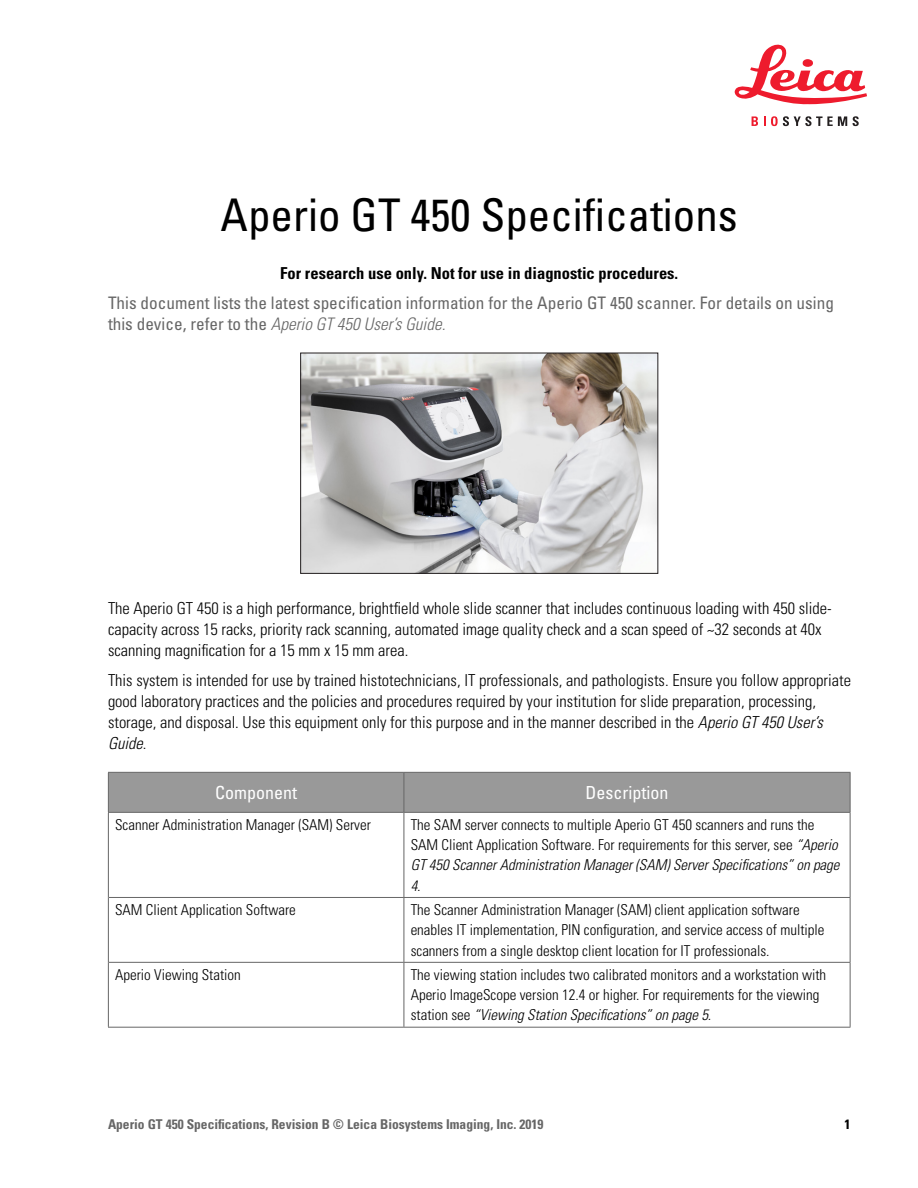
<style>
.page{position:relative;width:918px;height:1188px;background:#fff}
.page>*{position:absolute;margin:0;border:0;box-sizing:border-box;transform-origin:0 0}
.Document_Title{font:condensed 45px "Univers LT Std";color:#000}
.Table_heading_12pt_w{font:condensed 18px "Univers LT Std";color:#fff}
.Chapter_Summary{font:condensed 17.25px/21px "Univers LT Std";color:#666}
.Body{font:300 condensed 16.5px/21px "Univers LT Std";color:#000}
.Body_bold{font:700 condensed 16.5px "Univers LT Std";color:#000}
.Table_cell_10pt_spac{font:300 condensed 15px/20.2px "Univers LT Std";color:#000}
.t1{font:700 condensed 13.5px "Univers LT Std";color:#666}
.t2{font:700 condensed 13.5px "Univers LT Std";color:#000}
.s1{font-weight:300;font-style:italic}
.s2{font-style:italic}
</style>
<div class="page">
<img style="left:302px;top:355px;width:354px;height:217px">
<div style="left:300px;top:353px;width:358px;height:221px;border:1px solid #231f20"></div>
<div style="left:109px;top:773px;width:741px;height:39px;background:#999"></div>
<svg style="left:109px;top:813px;width:741px;height:214px"></svg>
<hr style="left:108px;top:772px;width:296px;height:1px;background:#666">
<hr style="left:108px;top:773px;width:1px;height:39px;background:#666">
<hr style="left:108px;top:812px;width:296px;height:1px;background:#666">
<hr style="left:108px;top:813px;width:1px;height:84px;background:#666">
<hr style="left:108px;top:897px;width:1px;height:65px;background:#666">
<hr style="left:108px;top:962px;width:1px;height:65px;background:#666">
<hr style="left:109px;top:897px;width:295px;height:1px;background:#666">
<hr style="left:109px;top:962px;width:295px;height:1px;background:#666">
<hr style="left:108px;top:1027px;width:296px;height:1px;background:#666">
<hr style="left:404px;top:772px;width:446px;height:1px;background:#666">
<hr style="left:404px;top:773px;width:1px;height:39px;background:#666">
<hr style="left:404px;top:812px;width:446px;height:1px;background:#666">
<hr style="left:850px;top:773px;width:1px;height:39px;background:#666">
<hr style="left:404px;top:813px;width:1px;height:84px;background:#666">
<hr style="left:850px;top:813px;width:1px;height:84px;background:#666">
<hr style="left:404px;top:897px;width:446px;height:1px;background:#666">
<hr style="left:404px;top:898px;width:1px;height:64px;background:#666">
<hr style="left:850px;top:898px;width:1px;height:64px;background:#666">
<hr style="left:404px;top:962px;width:446px;height:1px;background:#666">
<hr style="left:404px;top:963px;width:1px;height:64px;background:#666">
<hr style="left:850px;top:963px;width:1px;height:64px;background:#666">
<hr style="left:404px;top:1027px;width:446px;height:1px;background:#666">
<svg style="left:735px;top:45px;width:132px;height:60px"></svg>
<svg style="left:752px;top:116px;width:6px;height:10px"></svg>
<svg style="left:764px;top:116px;width:95px;height:10px"></svg>
<p class="Document_Title" style="left:221px;top:186px;width:519px">Aperio GT 450 Specifications</p>
<p class="Body_bold" style="left:280px;top:263px;width:400px">For research use only. Not for use in diagnostic procedures.</p>
<p class="Chapter_Summary" style="left:108px;top:292px;width:727px">This document lists the latest specification information for the Aperio GT 450 scanner. For details on using this device, refer to the <span class="s1">Aperio GT 450 User’s Guide.</span></p>
<p class="Body" style="left:108px;top:598px;width:725px">The Aperio GT 450 is a high performance, brightfield whole slide scanner that includes continuous loading with 450 slide&shy;capacity across 15 racks, priority rack scanning, automated image quality check and a scan speed of ~32 seconds at 40x scanning magnification for a 15 mm x 15 mm area.</p>
<p class="Body" style="left:108px;top:670px;width:744px">This system is intended for use by trained histotechnicians, IT professionals, and pathologists. Ensure you follow appropriate good laboratory practices and the policies and procedures required by your institution for slide preparation, processing, storage, and disposal. Use this equipment only for this purpose and in the manner described in the <span class="s2">Aperio GT 450 User’s Guide</span>.</p>
<p class="Table_heading_12pt_w" style="left:215px;top:781px;width:84px">Component</p>
<p class="Table_heading_12pt_w" style="left:586px;top:781px;width:84px">Description</p>
<p class="Table_cell_10pt_spac" style="left:115px;top:815px;width:257px">Scanner Administration Manager (SAM) Server</p>
<p class="Table_cell_10pt_spac" style="left:411px;top:815px;width:430px">The SAM server connects to multiple Aperio GT 450 scanners and runs the SAM Client Application Software. For requirements for this server, see <span class="s2">“Aperio GT 450 Scanner Administration Manager (SAM) Server Specifications” on page 4.</span></p>
<p class="Table_cell_10pt_spac" style="left:115px;top:900px;width:182px">SAM Client Application Software</p>
<p class="Table_cell_10pt_spac" style="left:411px;top:900px;width:415px">The Scanner Administration Manager (SAM) client application software enables IT implementation, PIN configuration, and service access of multiple scanners from a single desktop client location for IT professionals.</p>
<p class="Table_cell_10pt_spac" style="left:115px;top:965px;width:127px">Aperio Viewing Station</p>
<p class="Table_cell_10pt_spac" style="left:411px;top:965px;width:417px">The viewing station includes two calibrated monitors and a workstation with<br>Aperio ImageScope version 12.4 or higher. For requirements for the viewing station see <span class="s2">“Viewing Station Specifications” on page 5.</span></p>
<p class="t1" style="left:108px;top:1116px;width:437px">Aperio GT 450 Specifications, Revision B © Leica Biosystems Imaging, Inc. 2019</p>
<p class="t2" style="left:845px;top:1116px;width:7px">1</p>
</div>
